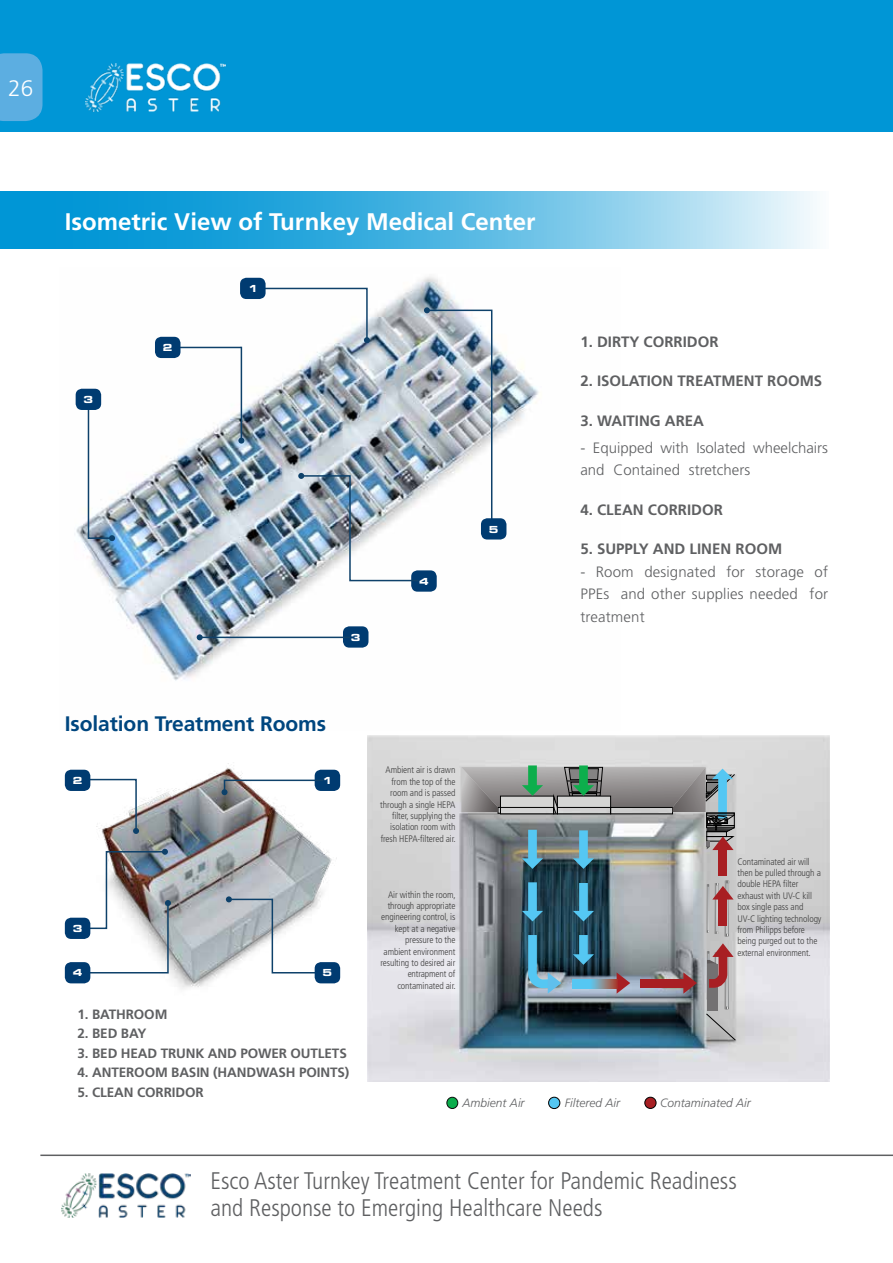
<style>
.page{position:relative;width:893px;height:1263px;background:#fff}
.page>*{position:absolute;margin:0;border:0;box-sizing:border-box;transform-origin:0 0}
.t1{font:300 condensed 24px/27px "Frutiger LT Std";color:#5f6062}
.t2{font:700 24px "Frutiger LT Std";color:#fff}
.t3{font:300 22.5px "Frutiger LT Std";color:#fff}
.t4{font:700 21px "Frutiger LT Std";letter-spacing:-.005em;color:#00467f}
.t5{font:300 15px/22.5px "Frutiger LT Std";color:#5f6062}
.t6{font:700 15px "Frutiger LT Std";color:#5f6062}
.t7{font:700 13.5px "Frutiger LT Std";letter-spacing:-.01em;color:#5f6062}
.t8{font:italic 300 12px "Frutiger LT Std";color:#5f6062}
.t9{font:9.75px "Eurostile LT Std Bold Ex 2";color:#fff}
.t10{font:300 condensed 9.45px/11.4px "Frutiger LT Std";letter-spacing:-.01em;color:#3f3f3f;text-align:right}
</style>
<div class="page">
<hr style="left:40px;top:1154px;width:853px;height:2px;background:#5f6062">
<img style="left:62px;top:1174px;width:128px;height:44px">
<svg style="left:1px;top:191px;width:816px;height:57px;background:#55b8e3"></svg>
<img style="left:75px;top:276px;width:463px;height:405px">
<div style="left:481px;top:518px;width:25px;height:21px;background:#003b71;border-radius:6px"></div>
<div style="left:411px;top:570px;width:26px;height:22px;background:#003b71;border-radius:6px"></div>
<div style="left:343px;top:626px;width:25px;height:22px;background:#003b71;border-radius:6px"></div>
<hr style="left:200px;top:637px;width:150px;height:1px;background:#0e416a">
<svg style="left:197px;top:634px;width:6px;height:6px"></svg>
<img style="left:251px;top:287px;width:242px;height:295px">
<div style="left:240px;top:278px;width:26px;height:21px;background:#003b71;border-radius:6px"></div>
<hr style="left:168px;top:347px;width:73px;height:1px;background:#0e416a">
<hr style="left:241px;top:347px;width:1px;height:94px;background:#0e416a">
<svg style="left:238px;top:438px;width:6px;height:6px"></svg>
<div style="left:155px;top:337px;width:25px;height:21px;background:#003b71;border-radius:6px"></div>
<svg style="left:87px;top:400px;width:28px;height:141px"></svg>
<div style="left:76px;top:389px;width:25px;height:21px;background:#003b71;border-radius:6px"></div>
<img style="left:103px;top:763px;width:234px;height:226px">
<div style="left:315px;top:770px;width:25px;height:21px;background:#003b71;border-radius:6px"></div>
<svg style="left:222px;top:779px;width:103px;height:16px"></svg>
<svg style="left:226px;top:896px;width:103px;height:78px"></svg>
<div style="left:315px;top:962px;width:25px;height:21px;background:#003b71;border-radius:6px"></div>
<div style="left:65px;top:918px;width:25px;height:21px;background:#003b71;border-radius:6px"></div>
<img style="left:76px;top:849px;width:95px;height:125px">
<div style="left:65px;top:962px;width:25px;height:21px;background:#003b71;border-radius:6px"></div>
<img style="left:368px;top:736px;width:461px;height:346px">
<div style="left:528px;top:765px;width:9px;height:21px;background:#0dae4c"></div>
<div style="left:579px;top:765px;width:9px;height:21px;background:#0dae4c"></div>
<div style="left:528px;top:830px;width:9px;height:30px;background:#55c7f3"></div>
<svg style="left:522px;top:858px;width:21px;height:11px"></svg>
<div style="left:579px;top:830px;width:9px;height:30px;background:#55c7f3"></div>
<svg style="left:573px;top:858px;width:21px;height:11px"></svg>
<div style="left:528px;top:882px;width:9px;height:30px;background:#55c7f3"></div>
<div style="left:579px;top:883px;width:9px;height:29px;background:#55c7f3"></div>
<svg style="left:573px;top:911px;width:21px;height:10px"></svg>
<div style="left:579px;top:935px;width:9px;height:21px;background:#55c7f3"></div>
<svg style="left:573px;top:954px;width:21px;height:11px"></svg>
<svg style="left:522px;top:911px;width:39px;height:83px;background:#3f6f84"></svg>
<svg style="left:617px;top:972px;width:13px;height:22px"></svg>
<svg style="left:573px;top:979px;width:45px;height:9px"></svg>
<div style="left:640px;top:979px;width:45px;height:9px;background:#a81f23"></div>
<svg style="left:683px;top:943px;width:53px;height:98px;background:#9a8e91"></svg>
<svg style="left:706px;top:881px;width:28px;height:55px"></svg>
<div style="left:719px;top:898px;width:8px;height:27px;background:#a81f23"></div>
<div style="left:719px;top:849px;width:8px;height:27px;background:#a81f23"></div>
<svg style="left:461px;top:767px;width:274px;height:83px;background:#8f9696"></svg>
<img style="left:378px;top:888px;width:88px;height:121px">
<svg style="left:86px;top:778px;width:53px;height:56px"></svg>
<div style="left:65px;top:770px;width:25px;height:21px;background:#003b71;border-radius:6px"></div>
<div style="left:447px;top:1097px;width:11px;height:11px;background:#0bad4c;border-radius:50%"></div>
<div style="left:446px;top:1097px;width:12px;height:12px;border:1px solid #0a0f0c;border-radius:50%"></div>
<div style="left:645px;top:1097px;width:11px;height:11px;background:#a71f23;border-radius:50%"></div>
<div style="left:644px;top:1097px;width:12px;height:12px;border:1px solid #000;border-radius:50%"></div>
<div style="left:549px;top:1097px;width:11px;height:11px;background:#54c7f3;border-radius:50%"></div>
<div style="left:548px;top:1097px;width:12px;height:12px;border:1px solid #000;border-radius:50%"></div>
<div style="left:0;top:0;width:893px;height:132px;background:#0096d6"></div>
<img style="left:85px;top:63px;width:140px;height:48px">
<svg style="left:0;top:53px;width:43px;height:68px;background:#56ace0"></svg>
<h2 class="t3" style="left:8px;top:75px;width:27px">26</h2>
<h1 class="t2" style="left:65px;top:207px;width:472px">Isometric View of Turnkey Medical Center</h1>
<p class="t9" style="left:84px;top:393px;width:11px">3</p>
<p class="t9" style="left:163px;top:341px;width:11px">2</p>
<p class="t9" style="left:248px;top:282px;width:11px">1</p>
<p class="t9" style="left:351px;top:630px;width:11px">3</p>
<p class="t9" style="left:419px;top:574px;width:11px">4</p>
<p class="t9" style="left:489px;top:522px;width:11px">5</p>
<h3 class="t6" style="left:580px;top:333px;width:140px">1. DIRTY CORRIDOR</h3>
<h3 class="t6" style="left:580px;top:372px;width:243px">2. ISOLATION TREATMENT ROOMS</h3>
<h3 class="t6" style="left:580px;top:412px;width:125px">3. WAITING AREA</h3>
<h3 class="t5" style="left:580px;top:436px;width:249px">- Equipped with Isolated wheelchairs and Contained stretchers</h3>
<h3 class="t6" style="left:580px;top:500px;width:144px">4. CLEAN CORRIDOR</h3>
<h3 class="t6" style="left:580px;top:540px;width:203px">5. SUPPLY AND LINEN ROOM</h3>
<h3 class="t5" style="left:580px;top:560px;width:249px;text-align:justify">- Room designated for storage of PPEs and other supplies needed for treatment</h3>
<h3 class="t4" style="left:65px;top:712px;width:263px">Isolation Treatment Rooms</h3>
<p class="t9" style="left:73px;top:774px;width:11px">2</p>
<p class="t9" style="left:73px;top:921px;width:11px">3</p>
<p class="t9" style="left:73px;top:966px;width:11px">4</p>
<p class="t9" style="left:323px;top:774px;width:11px">1</p>
<p class="t9" style="left:323px;top:966px;width:11px">5</p>
<h3 class="t7" style="left:78px;top:1006px;width:91px">1. BATHROOM</h3>
<h3 class="t7" style="left:78px;top:1025px;width:70px">2. BED BAY</h3>
<h3 class="t7" style="left:78px;top:1045px;width:271px">3. BED HEAD TRUNK AND POWER OUTLETS</h3>
<h3 class="t7" style="left:78px;top:1064px;width:273px">4. ANTEROOM BASIN (HANDWASH POINTS)</h3>
<h3 class="t7" style="left:78px;top:1084px;width:128px">5. CLEAN CORRIDOR</h3>
<p class="t10" style="left:380px;top:765px;width:77px">Ambient air is drawn from the top of the room and is passed through a single HEPA filter, supplying the isolation room with fresh HEPA-filtered air.</p>
<p class="t10" style="left:380px;top:889px;width:77px">Air within the room, through appropriate engineering control, is kept at a negative pressure to the ambient environment resulting to desired air entrapment of contaminated air.</p>
<p class="t10" style="left:737px;top:856px;width:85px;text-align:left">Contaminated air will then be pulled through a double HEPA filter exhaust with UV-C kill box single pass and<br>UV-C lighting technology from Philipps before being purged out to the external environment.</p>
<p class="t8" style="left:463px;top:1096px;width:64px">Ambient Air</p>
<p class="t8" style="left:565px;top:1096px;width:57px">Filtered Air</p>
<p class="t8" style="left:660px;top:1096px;width:92px">Contaminated Air</p>
<h1 class="t1" style="left:210px;top:1168px;width:528px">Esco Aster Turnkey Treatment Center for Pandemic Readiness and Response to Emerging Healthcare Needs</h1>
</div>
